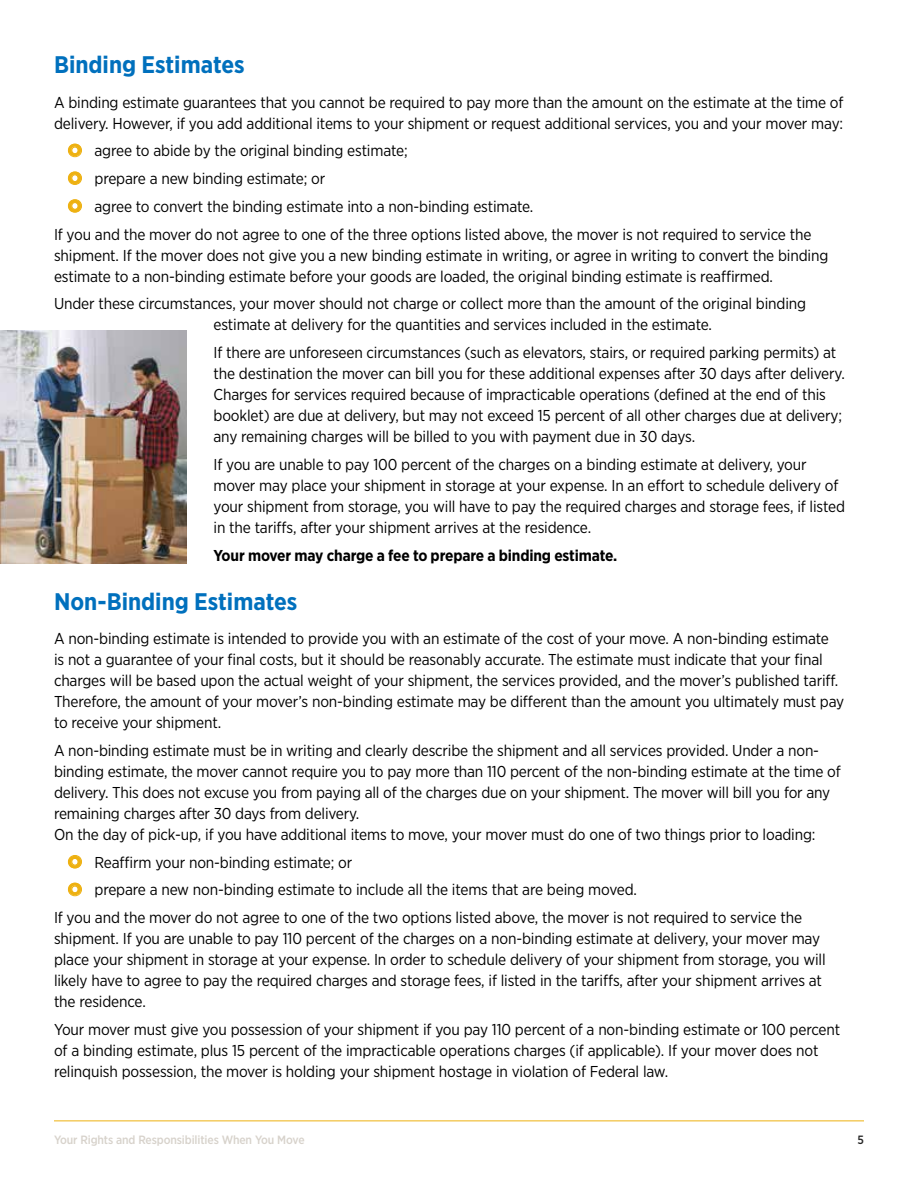
<style>
.page{position:relative;width:918px;height:1188px;background:#fff}
.page>*{position:absolute;margin:0;border:0;box-sizing:border-box;transform-origin:0 0}
.t1{font:700 24px "Gotham Narrow";color:#0070bd}
.Body_Copy{font:15.75px/21px "Gotham Narrow";letter-spacing:-.01em;color:#000}
.Body_Copy-2{font:700 15.75px "Gotham Narrow";letter-spacing:-.01em;color:#000}
.t2{font:500 12px "Gotham Narrow";letter-spacing:-.01em;color:#d7d2cb}
.t3{font:500 12px "Gotham Narrow";color:#252525}
.s1{font-family:"Gotham";font-weight:700;font-size:22.5px;color:#eeb111}
</style>
<div class="page">
<hr style="left:54px;top:1120px;width:810px;height:1px;background:#eeb111">
<img style="left:0;top:331px;width:187px;height:233px">
<h3 class="t1" style="left:54px;top:49px;width:192px">Binding Estimates</h3>
<p class="Body_Copy" style="left:54px;top:91px;width:791px">A binding estimate guarantees that you cannot be required to pay more than the amount on the estimate at the time of delivery. However, if you add additional items to your shipment or request additional services, you and your mover may:</p>
<p class="Body_Copy" style="left:68px;top:140px;width:342px"><span class="s1">o</span> agree to abide by the original binding estimate;</p>
<p class="Body_Copy" style="left:68px;top:168px;width:259px"><span class="s1">o</span> prepare a new binding estimate; or</p>
<p class="Body_Copy" style="left:68px;top:196px;width:467px"><span class="s1">o</span> agree to convert the binding estimate into a non-binding estimate.</p>
<p class="Body_Copy" style="left:54px;top:223px;width:776px">If you and the mover do not agree to one of the three options listed above, the mover is not required to service the shipment. If the mover does not give you a new binding estimate in writing, or agree in writing to convert the binding estimate to a non-binding estimate before your goods are loaded, the original binding estimate is reaffirmed.</p>
<p class="Body_Copy" style="left:214px;top:293px;width:594px;text-indent:-160px">Under these circumstances, your mover should not charge or collect more than the amount of the original binding estimate at delivery for the quantities and services included in the estimate.</p>
<p class="Body_Copy" style="left:214px;top:342px;width:633px">If there are unforeseen circumstances (such as elevators, stairs, or required parking permits) at the destination the mover can bill you for these additional expenses after 30 days after delivery.<br>Charges for services required because of impracticable operations (defined at the end of this booklet) are due at delivery, but may not exceed 15 percent of all other charges due at delivery; any remaining charges will be billed to you with payment due in 30 days.</p>
<p class="Body_Copy" style="left:214px;top:454px;width:633px">If you are unable to pay 100 percent of the charges on a binding estimate at delivery, your mover may place your shipment in storage at your expense. In an effort to schedule delivery of your shipment from storage, you will have to pay the required charges and storage fees, if listed in the tariffs, after your shipment arrives at the residence.</p>
<p class="Body_Copy-2" style="left:214px;top:545px;width:405px">Your mover may charge a fee to prepare a binding estimate.</p>
<h3 class="t1" style="left:54px;top:586px;width:245px">Non-Binding Estimates</h3>
<p class="Body_Copy" style="left:54px;top:628px;width:792px">A non-binding estimate is intended to provide you with an estimate of the cost of your move. A non-binding estimate<br>is not a guarantee of your final costs, but it should be reasonably accurate. The estimate must indicate that your final charges will be based upon the actual weight of your shipment, the services provided, and the mover’s published tariff.<br>Therefore, the amount of your mover’s non-binding estimate may be different than the amount you ultimately must pay to receive your shipment.</p>
<p class="Body_Copy" style="left:54px;top:740px;width:788px">A non-binding estimate must be in writing and clearly describe the shipment and all services provided. Under a non&shy;binding estimate, the mover cannot require you to pay more than 110 percent of the non-binding estimate at the time of delivery. This does not excuse you from paying all of the charges due on your shipment. The mover will bill you for any remaining charges after 30 days from delivery.</p>
<p class="Body_Copy" style="left:54px;top:824px;width:763px">On the day of pick-up, if you have additional items to move, your mover must do one of two things prior to loading:</p>
<p class="Body_Copy" style="left:68px;top:851px;width:286px"><span class="s1">o</span> Reaffirm your non-binding estimate; or</p>
<p class="Body_Copy" style="left:68px;top:879px;width:571px"><span class="s1">o</span> prepare a new non-binding estimate to include all the items that are being moved.</p>
<p class="Body_Copy" style="left:54px;top:907px;width:773px">If you and the mover do not agree to one of the two options listed above, the mover is not required to service the shipment. If you are unable to pay 110 percent of the charges on a non-binding estimate at delivery, your mover may place your shipment in storage at your expense. In order to schedule delivery of your shipment from storage, you will likely have to agree to pay the required charges and storage fees, if listed in the tariffs, after your shipment arrives at the residence.</p>
<p class="Body_Copy" style="left:54px;top:1019px;width:788px">Your mover must give you possession of your shipment if you pay 110 percent of a non-binding estimate or 100 percent of a binding estimate, plus 15 percent of the impracticable operations charges (if applicable). If your mover does not relinquish possession, the mover is holding your shipment hostage in violation of Federal law.</p>
<p class="t2" style="left:54px;top:1132px;width:252px">Your Rights and Responsibilities When You Move</p>
<p class="t3" style="left:858px;top:1132px;width:8px">5</p>
</div>
